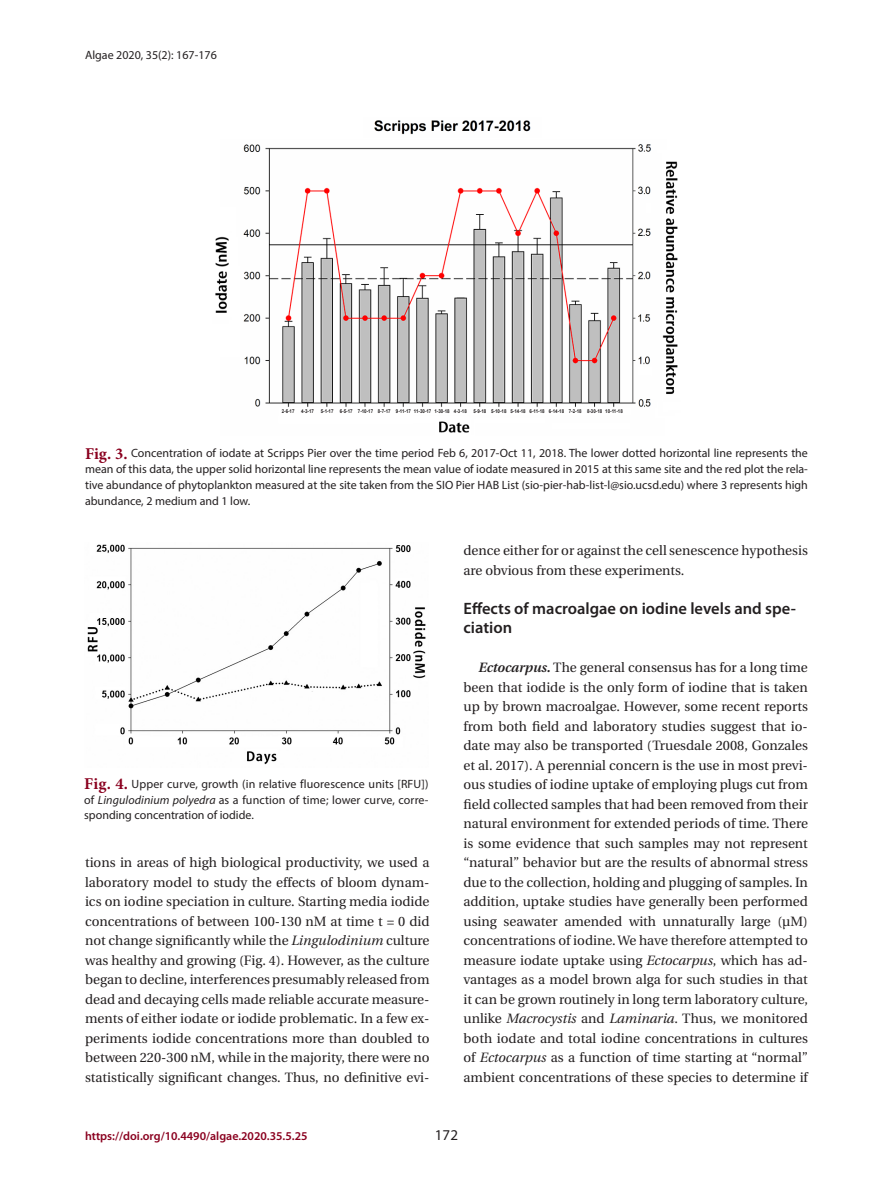
<style>
.page{position:relative;width:893px;height:1191px;background:#fff}
.page>*{position:absolute;margin:0;border:0;box-sizing:border-box;transform-origin:0 0}
.중제목_기준선격자{font:600 16.5px/19.5px "Myriad Pro";color:#231f20}
.t1{font:15px "Myriad Pro";color:#231f20}
.본문내용_공통{font:13.5px/19.5px "Utopia";color:#231f20;text-align:justify}
.테이블_이미지_캡션{font:12px/15.8px "Myriad Pro";color:#231f20;text-align:justify}
.t2{font:600 12px "Myriad Pro";color:#8a011f}
.t3{font:700 5.25px "Arial";color:#231f20;scale:.85 1}
.s1{font-family:"Minion Pro";font-weight:700;font-size:16.5px;color:#8a011f}
.s2{color:#202124}
.s3{font-style:italic}
.s4{font-weight:600;font-style:italic}
</style>
<div class="page">
<img style="left:87px;top:544px;width:339px;height:221px">
<img style="left:215px;top:120px;width:463px;height:313px">
<p class="테이블_이미지_캡션" style="left:85px;top:47px;width:133px">Algae 2020, 35(2): 167-176</p>
<p class="t3" style="left:282px;top:407px;width:39px">2-6-17 4-3-17</p>
<p class="t3" style="left:321px;top:407px;width:173px">5-1-17 6-5-17 7-10-17 8-7-17 9-11-17 11-30-17 1-30-18 4-3-18</p>
<p class="t3" style="left:473px;top:407px;width:177px">5-9-18 5-10-18 5-14-18 6-11-18 6-14-18 7-2-18 8-30-18 10-11-18</p>
<p class="테이블_이미지_캡션" style="left:85px;top:445px;width:724px"><span class="s1">Fig. 3.</span> Concentration of iodate at Scripps Pier over the time period Feb 6, 2017-Oct 11, 2018. The lower dotted horizontal line represents the mean of this data, the upper solid horizontal line represents the mean value of iodate measured in 2015 at this same site and the red plot the rela&shy;tive abundance of phytoplankton measured at the site taken from the SIO Pier HAB List (sio-pier-hab-list-l@sio.ucsd.edu<span class="s2">)</span> where 3 represents high abundance, 2 medium and 1 low.</p>
<p class="테이블_이미지_캡션" style="left:84px;top:776px;width:346px"><span class="s1">Fig. 4.</span> Upper curve, growth (in relative fluorescence units [RFU]) of <span class="s3">Lingulodinium polyedra</span> as a function of time; lower curve, corre&shy;sponding concentration of iodide.</p>
<p class="본문내용_공통" style="left:85px;top:853px;width:346px">tions in areas of high biological productivity, we used a laboratory model to study the effects of bloom dynam&shy;ics on iodine speciation in culture. Starting media iodide concentrations of between 100-130 nM at time t = 0 did not change significantly while the <span class="s3">Lingulodinium</span> culture was healthy and growing (Fig. 4). However, as the culture began to decline, interferences presumably released from dead and decaying cells made reliable accurate measure&shy;ments of either iodate or iodide problematic. In a few ex&shy;periments iodide concentrations more than doubled to between 220-300 nM, while in the majority, there were no statistically significant changes. Thus, no definitive evi-</p>
<p class="본문내용_공통" style="left:463px;top:541px;width:346px">dence either for or against the cell senescence hypothesis are obvious from these experiments.</p>
<p class="중제목_기준선격자" style="left:463px;top:598px;width:334px">Effects of macroalgae on iodine levels and spe&shy;ciation</p>
<p class="본문내용_공통" style="left:463px;top:658px;width:346px;text-indent:15px"><span class="s4">Ectocarpus.</span> The general consensus has for a long time been that iodide is the only form of iodine that is taken up by brown macroalgae. However, some recent reports from both field and laboratory studies suggest that io&shy;date may also be transported (Truesdale 2008, Gonzales et al. 2017). A perennial concern is the use in most previ&shy;ous studies of iodine uptake of employing plugs cut from field collected samples that had been removed from their natural environment for extended periods of time. There is some evidence that such samples may not represent “natural” behavior but are the results of abnormal stress due to the collection, holding and plugging of samples. In addition, uptake studies have generally been performed using seawater amended with unnaturally large (μM) concentrations of iodine. We have therefore attempted to measure iodate uptake using <span class="s3">Ectocarpus</span>, which has ad&shy;vantages as a model brown alga for such studies in that it can be grown routinely in long term laboratory culture, unlike <span class="s3">Macrocystis</span> and <span class="s3">Laminaria</span>. Thus, we monitored both iodate and total iodine concentrations in cultures of <span class="s3">Ectocarpus</span> as a function of time starting at “normal” ambient concentrations of these species to determine if</p>
<p class="t2" style="left:85px;top:1129px;width:224px">https://doi.org/10.4490/algae.2020.35.5.25</p>
<p class="t1" style="left:435px;top:1125px;width:25px">172</p>
</div>
